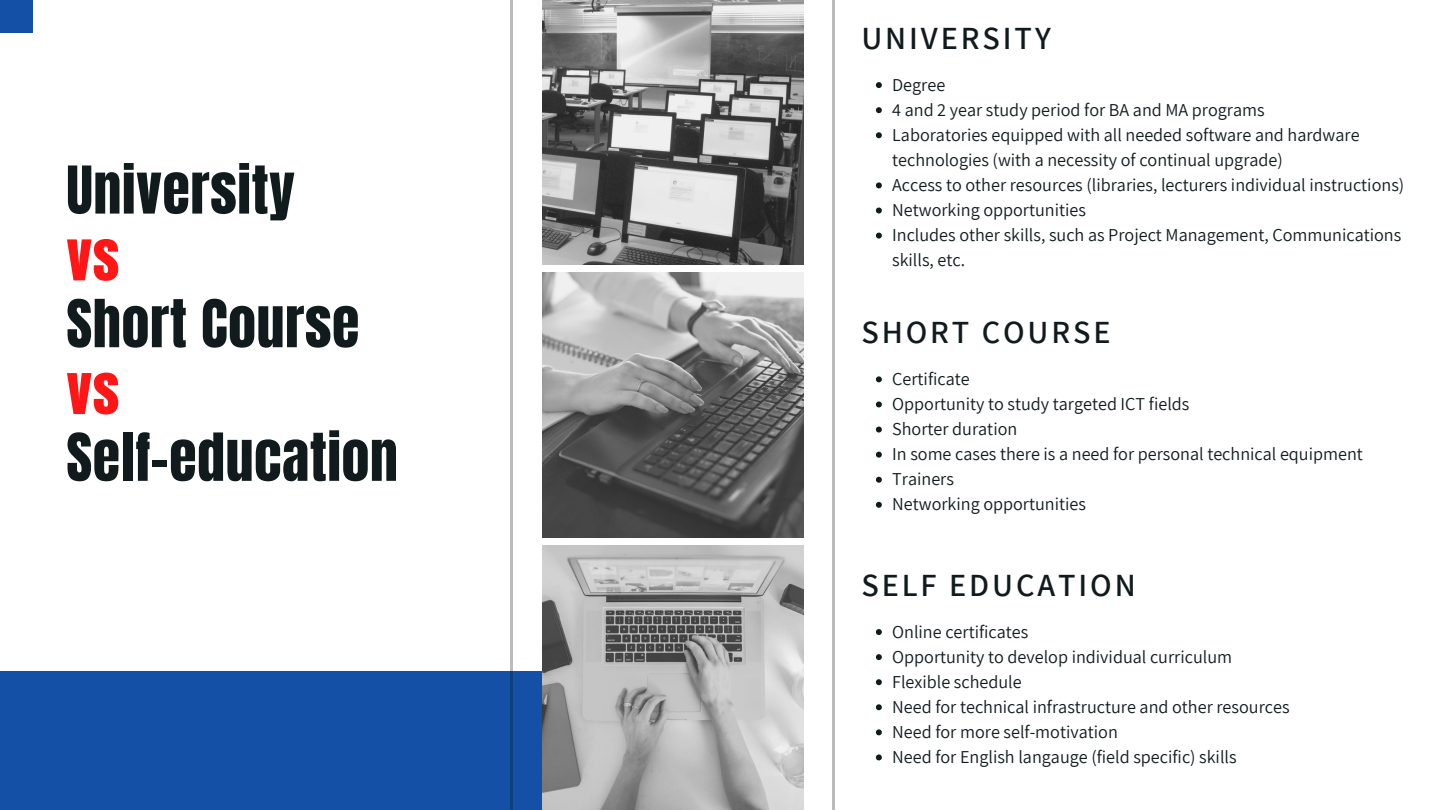
<style>
.page{position:relative;width:1440px;height:810px;background:#fff}
.page>*{position:absolute;margin:0;border:0;box-sizing:border-box;transform-origin:0 0}
.t1{font:56px "Anton";letter-spacing:.01em;color:#111b1e}
.t2{font:56px "Anton";color:#ff1616}
.t3{font:600 32.2px "Assistant";letter-spacing:.09em;color:#111b1e}
.t4{font:18.1px/25.1px "Assistant";color:#111b1e}
</style>
<div class="page">
<hr style="left:832px;top:0;width:3px;height:810px;background:#111b1e">
<div style="left:0;top:671px;width:605px;height:139px;background:#1450a5"></div>
<hr style="left:510px;top:0;width:3px;height:810px;background:#111b1e">
<img style="left:542px;top:0;width:261px;height:265px">
<img style="left:542px;top:272px;width:261px;height:266px">
<img style="left:542px;top:545px;width:261px;height:265px">
<div style="left:0;top:0;width:33px;height:33px;background:#1450a5"></div>
<svg style="left:876px;top:82px;width:6px;height:6px"></svg>
<svg style="left:876px;top:107px;width:6px;height:6px"></svg>
<svg style="left:876px;top:132px;width:6px;height:6px"></svg>
<svg style="left:876px;top:182px;width:6px;height:6px"></svg>
<svg style="left:876px;top:208px;width:6px;height:5px"></svg>
<svg style="left:876px;top:233px;width:6px;height:6px"></svg>
<svg style="left:876px;top:376px;width:6px;height:6px"></svg>
<svg style="left:876px;top:402px;width:6px;height:5px"></svg>
<svg style="left:876px;top:427px;width:6px;height:6px"></svg>
<svg style="left:876px;top:452px;width:6px;height:6px"></svg>
<svg style="left:876px;top:477px;width:6px;height:6px"></svg>
<svg style="left:876px;top:502px;width:6px;height:6px"></svg>
<svg style="left:876px;top:629px;width:6px;height:6px"></svg>
<svg style="left:876px;top:654px;width:6px;height:6px"></svg>
<svg style="left:876px;top:679px;width:6px;height:6px"></svg>
<svg style="left:876px;top:704px;width:6px;height:6px"></svg>
<svg style="left:876px;top:729px;width:6px;height:6px"></svg>
<svg style="left:876px;top:754px;width:6px;height:6px"></svg>
<h1 class="t1" style="left:66px;top:150px;width:230px">University</h1>
<h1 class="t2" style="left:66px;top:217px;width:54px">vs</h1>
<h1 class="t1" style="left:66px;top:283px;width:295px">Short Course</h1>
<h1 class="t2" style="left:66px;top:350px;width:54px">vs</h1>
<h1 class="t1" style="left:66px;top:417px;width:333px">Self-education</h1>
<h2 class="t3" style="left:861px;top:16px;width:191px">UNIVERSITY</h2>
<p class="t4" style="left:892px;top:72px;width:514px">Degree<br>4 and 2 year study period for BA and MA programs<br>Laboratories equipped with all needed software and hardware technologies (with a necessity of continual upgrade)<br>Access to other resources (libraries, lecturers individual instructions)<br>Networking opportunities<br>Includes other skills, such as Project Management, Communications skills, etc.</p>
<h2 class="t3" style="left:861px;top:310px;width:251px">SHORT COURSE</h2>
<p class="t4" style="left:892px;top:366px;width:472px">Certificate<br>Opportunity to study targeted ICT fields<br>Shorter duration<br>In some cases there is a need for personal technical equipment<br>Trainers<br>Networking opportunities</p>
<h2 class="t3" style="left:861px;top:563px;width:276px">SELF EDUCATION</h2>
<p class="t4" style="left:892px;top:618px;width:399px">Online certificates<br>Opportunity to develop individual curriculum Flexible schedule<br>Need for technical infrastructure and other resources Need for more self-motivation<br>Need for English langauge (field specific) skills</p>
</div>
